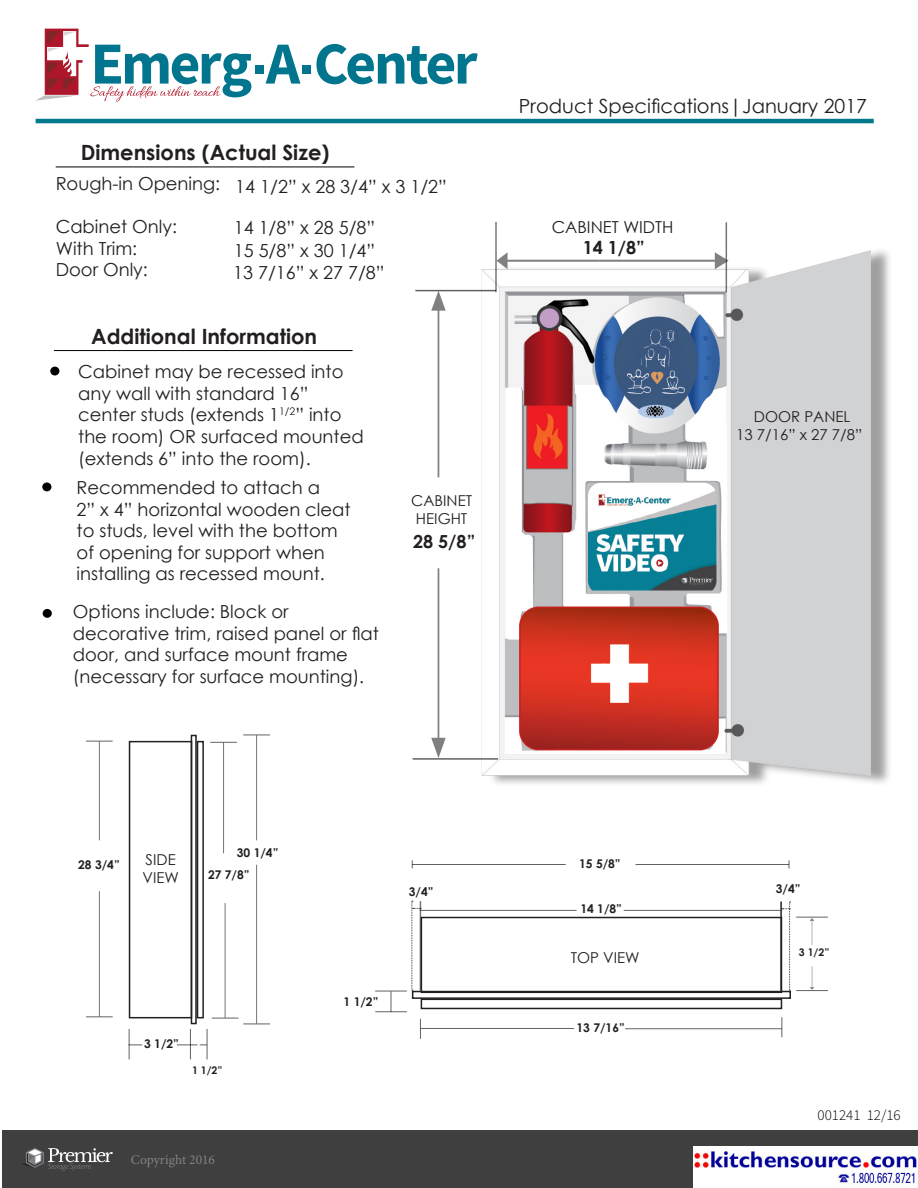
<style>
.page{position:relative;width:918px;height:1188px;background:#fff}
.page>*{position:absolute;margin:0;border:0;box-sizing:border-box;transform-origin:0 0}
.t1{font:700 21px "Century Gothic";color:#231f20}
.t2{font:19.5px "Century Gothic";color:#231f20}
.t3{font:18px/21.6px "Century Gothic";color:#231f20}
.t4{font:700 18px "Century Gothic";color:#231f20}
.t5{font:16.5px "Century Gothic";color:#231f20}
.t6{font:15px "Century Gothic";color:#231f20}
.t7{font:300 15px "Source Sans Pro";color:#000}
.t8{font:13.5px "Minion Pro";color:#808285}
.t9{font:700 12px "Century Gothic";color:#231f20}
.t10{font:700 10.5px "Century Gothic";color:#231f20}
</style>
<div class="page">
<div style="left:2px;top:1131px;width:916px;height:57px;background:#3f3f40"></div>
<hr style="left:36px;top:119px;width:838px;height:4px;background:#00798c">
<div style="left:488px;top:246px;width:405px;height:541px;background:#231f20;opacity:.43"></div>
<img style="left:438px;top:251px;width:432px;height:525px">
<hr style="left:495px;top:222px;width:2px;height:70px;background:#231f20">
<hr style="left:726px;top:222px;width:1px;height:70px;background:#231f20">
<svg style="left:496px;top:252px;width:233px;height:17px"></svg>
<hr style="left:415px;top:290px;width:81px;height:1px;background:#000">
<hr style="left:413px;top:758px;width:85px;height:2px;background:#000">
<svg style="left:431px;top:291px;width:15px;height:186px"></svg>
<svg style="left:431px;top:568px;width:15px;height:190px"></svg>
<hr style="left:56px;top:167px;width:298px;height:1px;background:#000">
<hr style="left:54px;top:350px;width:299px;height:1px;background:#000">
<div style="left:42px;top:482px;width:9px;height:9px;background:#000;border-radius:50%"></div>
<div style="left:43px;top:609px;width:9px;height:9px;background:#000;border-radius:50%"></div>
<div style="left:50px;top:367px;width:9px;height:8px;background:#000;border-radius:50%"></div>
<div style="left:129px;top:741px;width:63px;height:277px;border:2px solid #231f20"></div>
<div style="left:191px;top:735px;width:6px;height:289px;border:2px solid #231f20"></div>
<div style="left:197px;top:741px;width:7px;height:277px;border:2px solid #231f20"></div>
<div style="left:421px;top:917px;width:361px;height:76px;border:2px solid #231f20"></div>
<div style="left:412px;top:991px;width:379px;height:8px;border:2px solid #231f20"></div>
<div style="left:421px;top:999px;width:361px;height:10px;border:2px solid #231f20"></div>
<hr style="left:796px;top:990px;width:32px;height:1px;background:#000">
<svg style="left:810px;top:966px;width:4px;height:24px"></svg>
<hr style="left:796px;top:917px;width:32px;height:1px;background:#000">
<svg style="left:810px;top:918px;width:4px;height:27px"></svg>
<hr style="left:375px;top:1011px;width:32px;height:1px;background:#000">
<hr style="left:375px;top:991px;width:32px;height:1px;background:#000">
<svg style="left:391px;top:991px;width:1px;height:21px"></svg>
<svg style="left:412px;top:901px;width:9px;height:90px"></svg>
<hr style="left:780px;top:902px;width:2px;height:89px;background:#231f20">
<svg style="left:782px;top:902px;width:9px;height:90px"></svg>
<hr style="left:129px;top:1029px;width:1px;height:30px;background:#000">
<hr style="left:190px;top:1029px;width:1px;height:30px;background:#000">
<svg style="left:266px;top:45px;width:34px;height:39px"></svg>
<svg style="left:316px;top:44px;width:162px;height:40px"></svg>
<div style="left:256px;top:65px;width:8px;height:8px;background:#00758d"></div>
<div style="left:303px;top:65px;width:8px;height:8px;background:#00758d"></div>
<svg style="left:35px;top:29px;width:216px;height:73px"></svg>
<hr style="left:420px;top:910px;width:157px;height:1px;background:#000">
<hr style="left:624px;top:910px;width:157px;height:1px;background:#000">
<hr style="left:412px;top:864px;width:154px;height:1px;background:#000">
<hr style="left:636px;top:864px;width:153px;height:1px;background:#000">
<svg style="left:420px;top:1019px;width:1px;height:20px"></svg>
<hr style="left:421px;top:1028px;width:153px;height:1px;background:#000">
<hr style="left:625px;top:1028px;width:157px;height:1px;background:#000">
<svg style="left:781px;top:1017px;width:1px;height:20px"></svg>
<hr style="left:207px;top:1029px;width:1px;height:30px;background:#000">
<svg style="left:129px;top:1045px;width:13px;height:1px"></svg>
<svg style="left:86px;top:741px;width:27px;height:1px"></svg>
<svg style="left:86px;top:1016px;width:27px;height:1px"></svg>
<hr style="left:99px;top:741px;width:1px;height:99px;background:#231f20">
<hr style="left:99px;top:891px;width:1px;height:126px;background:#231f20">
<svg style="left:210px;top:742px;width:27px;height:1px"></svg>
<hr style="left:223px;top:743px;width:1px;height:110px;background:#231f20">
<hr style="left:225px;top:903px;width:1px;height:115px;background:#231f20">
<svg style="left:243px;top:735px;width:27px;height:1px"></svg>
<hr style="left:256px;top:735px;width:1px;height:105px;background:#231f20">
<svg style="left:212px;top:1018px;width:58px;height:7px"></svg>
<hr style="left:256px;top:865px;width:1px;height:159px;background:#231f20">
<svg style="left:177px;top:1045px;width:30px;height:1px"></svg>
<svg style="left:22px;top:1148px;width:91px;height:23px"></svg>
<img style="left:693px;top:1146px;width:225px;height:42px">
<p class="t1" style="left:81px;top:136px;width:250px">Dimensions (Actual Size)</p>
<p class="t3" style="left:56px;top:172px;width:166px">Rough-in Opening:</p>
<p class="t3" style="left:56px;top:215px;width:123px">Cabinet Only:</p>
<p class="t3" style="left:56px;top:237px;width:83px">With Trim:</p>
<p class="t3" style="left:56px;top:259px;width:94px">Door Only:</p>
<p class="t3" style="left:235px;top:175px;width:213px">14 1/2” x 28 3/4” x 3 1/2”</p>
<p class="t3" style="left:234px;top:217px;width:143px">14 1/8” x 28 5/8”</p>
<p class="t3" style="left:234px;top:240px;width:143px">15 5/8” x 30 1/4”</p>
<p class="t3" style="left:233px;top:261px;width:153px">13 7/16” x 27 7/8”</p>
<p class="t1" style="left:91px;top:320px;width:227px">Additional Information</p>
<p class="t3" style="left:78px;top:361px;width:287px">Cabinet may be recessed into any wall with standard 16” center studs (extends 1<sup>1/2</sup>” into the room) OR surfaced mounted (extends 6” into the room).</p>
<p class="t3" style="left:77px;top:476px;width:245px">Recommended to attach a</p>
<p class="t3" style="left:77px;top:498px;width:276px">2” x 4” horizontal wooden cleat to studs, level with the bottom of opening for support when installing as recessed mount.</p>
<p class="t3" style="left:73px;top:600px;width:307px">Options include: Block or decorative trim, raised panel or flat door, and surface mount frame (necessary for surface mounting).</p>
<p class="t6" style="left:411px;top:490px;width:62px">CABINET</p>
<p class="t6" style="left:416px;top:508px;width:53px">HEIGHT</p>
<p class="t4" style="left:413px;top:528px;width:64px">28 5/8”</p>
<p class="t2" style="left:519px;top:92px;width:350px">Product Specifications|January 2017</p>
<p class="t5" style="left:552px;top:216px;width:123px">CABINET WIDTH</p>
<p class="t4" style="left:583px;top:234px;width:64px">14 1/8”</p>
<p class="t6" style="left:754px;top:407px;width:98px">DOOR PANEL</p>
<p class="t6" style="left:736px;top:425px;width:128px">13 7/16” x 27 7/8”</p>
<p class="t9" style="left:78px;top:855px;width:43px">28 3/4”</p>
<p class="t6" style="left:146px;top:849px;width:32px">SIDE</p>
<p class="t6" style="left:142px;top:867px;width:38px">VIEW</p>
<p class="t9" style="left:237px;top:844px;width:43px">30 1/4”</p>
<p class="t9" style="left:208px;top:865px;width:43px">27 7/8”</p>
<p class="t9" style="left:144px;top:1034px;width:36px">3 1/2”</p>
<p class="t10" style="left:192px;top:1062px;width:32px">1 1/2”</p>
<p class="t8" style="left:131px;top:1151px;width:86px">Copyright 2016</p>
<p class="t9" style="left:344px;top:992px;width:36px">1 1/2”</p>
<p class="t9" style="left:579px;top:855px;width:43px">15 5/8”</p>
<p class="t9" style="left:409px;top:882px;width:26px">3/4”</p>
<p class="t9" style="left:776px;top:879px;width:26px">3/4”</p>
<p class="t9" style="left:580px;top:899px;width:43px">14 1/8”</p>
<p class="t6" style="left:571px;top:947px;width:70px">TOP VIEW</p>
<p class="t10" style="left:799px;top:944px;width:32px">3 1/2”</p>
<p class="t9" style="left:577px;top:1019px;width:50px">13 7/16”</p>
<p class="t7" style="left:818px;top:1106px;width:85px">001241 12/16</p>
</div>
